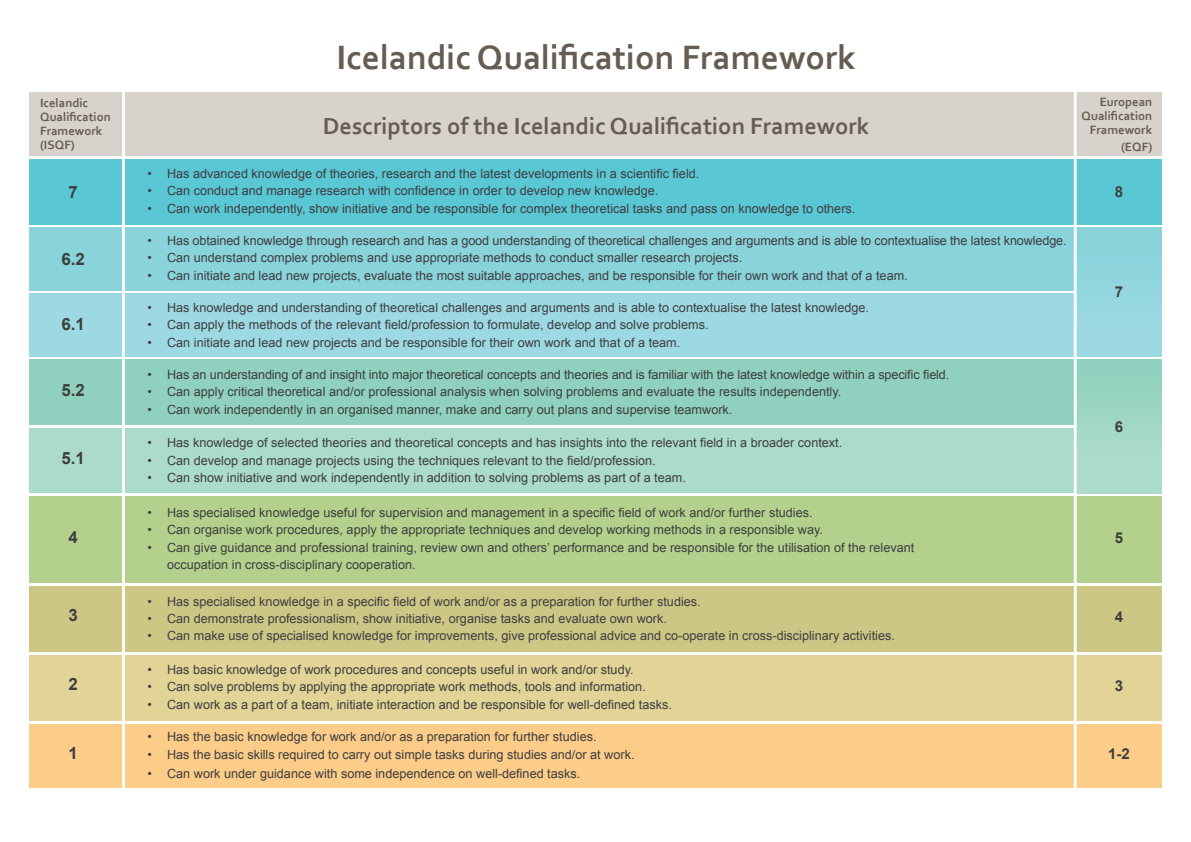
<style>
.page{position:relative;width:1191px;height:842px;background:#fff}
.page>*{position:absolute;margin:0;border:0;box-sizing:border-box;transform-origin:0 0}
.t1{font:700 35.4px "Corbel";color:#655d52}
.t2{font:700 24.2px "Corbel";color:#655d52}
.t3{font:700 16.9px "Arial";color:#3e3e3f}
.t4{font:700 15px "Arial";color:#3e3e3f}
.t5{font:12.7px "Arial";color:#3e3e3f}
.t6{font:700 12.7px "Corbel";color:#655d52}
</style>
<div class="page">
<div style="left:29px;top:160px;width:1132px;height:65px;background:#5ac7d4"></div>
<div style="left:29px;top:92px;width:1132px;height:64px;background:#d7d2cb"></div>
<div style="left:29px;top:293px;width:1113px;height:64px;background:#9dd9e3"></div>
<div style="left:29px;top:360px;width:1113px;height:65px;background:#8fd1be"></div>
<div style="left:29px;top:429px;width:1113px;height:64px;background:#abdbca"></div>
<div style="left:29px;top:586px;width:1132px;height:66px;background:#cdc786"></div>
<div style="left:29px;top:655px;width:1132px;height:65px;background:#e1d496"></div>
<div style="left:29px;top:724px;width:1132px;height:63px;background:#fccc89"></div>
<div style="left:29px;top:227px;width:1113px;height:64px;background:#89d3db"></div>
<div style="left:1076px;top:227px;width:85px;height:130px;background:#93d6df"></div>
<div style="left:1076px;top:360px;width:85px;height:133px;background:linear-gradient(to bottom,#8fd0be,#b2ddcd)"></div>
<div style="left:29px;top:497px;width:1132px;height:86px;background:#b3d18c"></div>
<hr style="left:122px;top:81px;width:3px;height:735px;background:#fff">
<hr style="left:1073px;top:82px;width:3px;height:735px;background:#fff">
<p class="t6" style="left:40px;top:95px;width:50px">Icelandic</p>
<p class="t6" style="left:40px;top:109px;width:72px">Qualification</p>
<p class="t6" style="left:40px;top:123px;width:64px">Framework</p>
<p class="t6" style="left:40px;top:137px;width:36px">(ISQF)</p>
<p class="t1" style="left:336px;top:35px;width:521px">Icelandic Qualification Framework</p>
<p class="t2" style="left:323px;top:110px;width:548px">Descriptors of the Icelandic Qualification Framework</p>
<p class="t5" style="left:147px;top:165px;width:553px">• Has advanced knowledge of theories, research and the latest developments in a scientific field.</p>
<p class="t3" style="left:68px;top:181px;width:11px">7</p>
<p class="t5" style="left:147px;top:182px;width:512px">• Can conduct and manage research with confidence in order to develop new knowledge.</p>
<p class="t5" style="left:147px;top:200px;width:709px">• Can work independently, show initiative and be responsible for complex theoretical tasks and pass on knowledge to others.</p>
<p class="t5" style="left:147px;top:232px;width:920px">• Has obtained knowledge through research and has a good understanding of theoretical challenges and arguments and is able to contextualise the latest knowledge.</p>
<p class="t3" style="left:61px;top:248px;width:25px">6.2</p>
<p class="t5" style="left:147px;top:249px;width:596px">• Can understand complex problems and use appropriate methods to conduct smaller research projects.</p>
<p class="t5" style="left:147px;top:267px;width:762px">• Can initiate and lead new projects, evaluate the most suitable approaches, and be responsible for their own work and that of a team.</p>
<p class="t5" style="left:147px;top:299px;width:723px">• Has knowledge and understanding of theoretical challenges and arguments and is able to contextualise the latest knowledge.</p>
<p class="t3" style="left:61px;top:313px;width:25px">6.1</p>
<p class="t5" style="left:147px;top:317px;width:562px">• Can apply the methods of the relevant field/profession to formulate, develop and solve problems.</p>
<p class="t5" style="left:147px;top:334px;width:534px">• Can initiate and lead new projects and be responsible for their own work and that of a team.</p>
<p class="t5" style="left:147px;top:366px;width:803px">• Has an understanding of and insight into major theoretical concepts and theories and is familiar with the latest knowledge within a specific field.</p>
<p class="t3" style="left:61px;top:379px;width:25px">5.2</p>
<p class="t5" style="left:147px;top:384px;width:695px">• Can apply critical theoretical and/or professional analysis when solving problems and evaluate the results independently.</p>
<p class="t5" style="left:147px;top:401px;width:586px">• Can work independently in an organised manner, make and carry out plans and supervise teamwork.</p>
<p class="t5" style="left:147px;top:434px;width:696px">• Has knowledge of selected theories and theoretical concepts and has insights into the relevant field in a broader context.</p>
<p class="t3" style="left:61px;top:446px;width:25px">5.1</p>
<p class="t5" style="left:147px;top:452px;width:510px">• Can develop and manage projects using the techniques relevant to the field/profession.</p>
<p class="t5" style="left:147px;top:469px;width:540px">• Can show initiative and work independently in addition to solving problems as part of a team.</p>
<p class="t5" style="left:147px;top:504px;width:667px">• Has specialised knowledge useful for supervision and management in a specific field of work and/or further studies.</p>
<p class="t3" style="left:68px;top:525px;width:11px">4</p>
<p class="t5" style="left:147px;top:521px;width:677px">• Can organise work procedures, apply the appropriate techniques and develop working methods in a responsible way.</p>
<p class="t5" style="left:147px;top:539px;width:768px">• Can give guidance and professional training, review own and others’ performance and be responsible for the utilisation of the relevant</p>
<p class="t5" style="left:167px;top:556px;width:250px">occupation in cross-disciplinary cooperation.</p>
<p class="t5" style="left:147px;top:593px;width:555px">• Has specialised knowledge in a specific field of work and/or as a preparation for further studies.</p>
<p class="t3" style="left:68px;top:604px;width:11px">3</p>
<p class="t5" style="left:147px;top:610px;width:521px">• Can demonstrate professionalism, show initiative, organise tasks and evaluate own work.</p>
<p class="t5" style="left:147px;top:628px;width:749px">• Can make use of specialised knowledge for improvements, give professional advice and co-operate in cross-disciplinary activities.</p>
<p class="t5" style="left:147px;top:661px;width:488px">• Has basic knowledge of work procedures and concepts useful in work and/or study.</p>
<p class="t3" style="left:68px;top:673px;width:11px">2</p>
<p class="t5" style="left:147px;top:678px;width:500px">• Can solve problems by applying the appropriate work methods, tools and information.</p>
<p class="t5" style="left:147px;top:696px;width:526px">• Can work as a part of a team, initiate interaction and be responsible for well-defined tasks.</p>
<p class="t5" style="left:147px;top:728px;width:451px">• Has the basic knowledge for work and/or as a preparation for further studies.</p>
<p class="t3" style="left:68px;top:741px;width:11px">1</p>
<p class="t5" style="left:147px;top:746px;width:488px">• Has the basic skills required to carry out simple tasks during studies and/or at work.</p>
<p class="t5" style="left:147px;top:765px;width:434px">• Can work under guidance with some independence on well-defined tasks.</p>
<p class="t6" style="left:1099px;top:94px;width:54px">European</p>
<p class="t6" style="left:1081px;top:108px;width:72px">Qualification</p>
<p class="t6" style="left:1090px;top:122px;width:64px">Framework</p>
<p class="t6" style="left:1121px;top:139px;width:33px">(EQF)</p>
<p class="t4" style="left:1114px;top:182px;width:10px">8</p>
<p class="t4" style="left:1114px;top:281px;width:10px">7</p>
<p class="t4" style="left:1114px;top:416px;width:10px">6</p>
<p class="t4" style="left:1114px;top:528px;width:10px">5</p>
<p class="t4" style="left:1114px;top:607px;width:10px">4</p>
<p class="t4" style="left:1114px;top:676px;width:10px">3</p>
<p class="t4" style="left:1108px;top:743px;width:23px">1-2</p>
</div>
